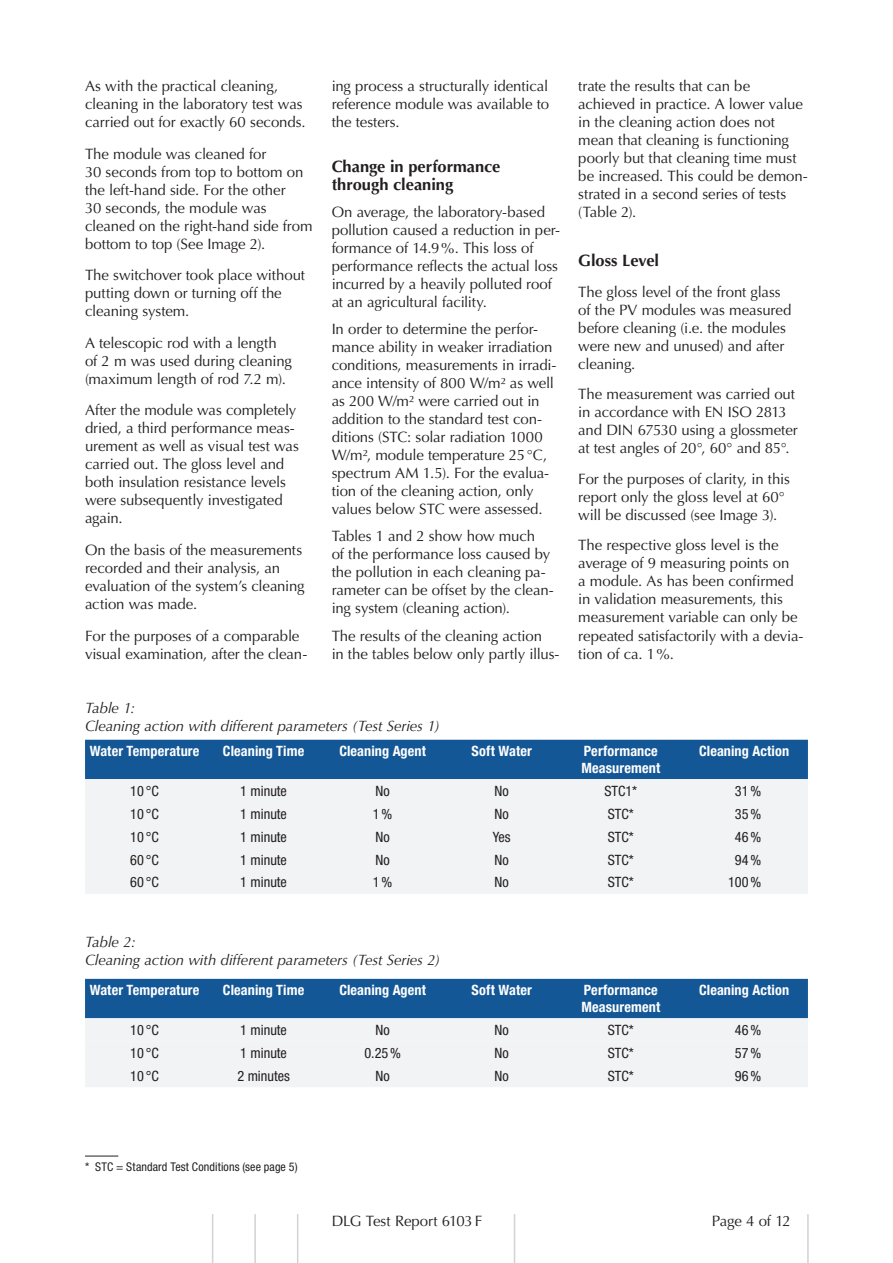
<style>
.page{position:relative;width:893px;height:1263px;background:#fff}
.page>*{position:absolute;margin:0;border:0;box-sizing:border-box;transform-origin:0 0}
.t1{font:700 16.5px/18px "Optima LT Std";letter-spacing:-.005em;color:#231f20}
.t2{font:15px/18px "Optima LT Std";letter-spacing:-.01em;color:#231f20}
.t3{font:italic 15px/18px "Optima LT Std";letter-spacing:-.005em;color:#231f20}
.t4{font:condensed 14.25px "Helvetica Neue LT Std";color:#231f20}
.t5{font:700 condensed 14.25px/16.5px "Helvetica Neue LT Std";letter-spacing:.01em;color:#fff}
.t6{font:condensed 12px "Helvetica Neue LT Std";letter-spacing:.01em;color:#231f20}
</style>
<div class="page">
<hr style="left:297px;top:1214px;width:1px;height:49px;background:#d1d2d4">
<hr style="left:254px;top:1214px;width:2px;height:49px;background:#d1d2d4">
<hr style="left:212px;top:1214px;width:1px;height:49px;background:#d1d2d4">
<hr style="left:514px;top:1214px;width:1px;height:49px;background:#d1d2d4">
<hr style="left:807px;top:1214px;width:2px;height:49px;background:#d1d2d4">
<div style="left:85px;top:740px;width:723px;height:39px;background:#145796"></div>
<div style="left:85px;top:779px;width:723px;height:115px;background:#f2f3f4"></div>
<div style="left:85px;top:802px;width:723px;height:69px;background:#f2f3f4"></div>
<div style="left:85px;top:979px;width:723px;height:39px;background:#145796"></div>
<div style="left:85px;top:1018px;width:723px;height:69px;background:#f2f3f4"></div>
<div style="left:85px;top:1041px;width:723px;height:23px;background:#f2f3f4"></div>
<hr style="left:85px;top:1156px;width:33px;height:1px;background:#231f20">
<p class="t2" style="left:332px;top:78px;width:219px;text-align:justify">ing process a structurally identical reference module was available to the testers.</p>
<p class="t1" style="left:332px;top:158px;width:170px">Change in performance through cleaning</p>
<p class="t2" style="left:332px;top:204px;width:230px">On average, the laboratory-based pollution caused a reduction in per&shy;formance of 14.9%. This loss of performance reflects the actual loss incurred by a heavily polluted roof at an agricultural facility.</p>
<p class="t2" style="left:332px;top:321px;width:226px">In order to determine the perfor&shy;mance ability in weaker irradiation conditions, measurements in irradi&shy;ance intensity of 800 W/m² as well as 200 W/m² were carried out in addition to the standard test con&shy;ditions (STC: solar radiation 1000<br>W/m², module temperature 25°C, spectrum AM 1.5). For the evalua&shy;tion of the cleaning action, only values below STC were assessed.</p>
<p class="t2" style="left:332px;top:528px;width:224px">Tables 1 and 2 show how much<br>of the performance loss caused by the pollution in each cleaning pa&shy;rameter can be offset by the clean&shy;ing system (cleaning action).</p>
<p class="t2" style="left:332px;top:627px;width:229px">The results of the cleaning action<br>in the tables below only partly illus-</p>
<p class="t3" style="left:85px;top:698px;width:356px">Table 1:<br>Cleaning action with different parameters (Test Series 1)</p>
<p class="t2" style="left:85px;top:78px;width:222px">As with the practical cleaning, cleaning in the laboratory test was carried out for exactly 60 seconds.</p>
<p class="t2" style="left:85px;top:145px;width:229px">The module was cleaned for<br>30 seconds from top to bottom on the left-hand side. For the other<br>30 seconds, the module was cleaned on the right-hand side from bottom to top (See Image 2).</p>
<p class="t2" style="left:85px;top:267px;width:222px">The switchover took place without putting down or turning off the cleaning system.</p>
<p class="t2" style="left:85px;top:334px;width:208px">A telescopic rod with a length of 2 m was used during cleaning (maximum length of rod 7.2 m).</p>
<p class="t2" style="left:85px;top:402px;width:215px">After the module was completely dried, a third performance meas&shy;urement as well as visual test was carried out. The gloss level and both insulation resistance levels were subsequently investigated again.</p>
<p class="t2" style="left:85px;top:541px;width:221px">On the basis of the measurements recorded and their analysis, an evaluation of the system’s cleaning action was made.</p>
<p class="t2" style="left:85px;top:627px;width:224px">For the purposes of a comparable visual examination, after the clean-</p>
<p class="t2" style="left:578px;top:78px;width:231px">trate the results that can be achieved in practice. A lower value in the cleaning action does not mean that cleaning is functioning poorly but that cleaning time must be increased. This could be demon&shy;strated in a second series of tests (Table 2).</p>
<p class="t1" style="left:578px;top:252px;width:82px">Gloss Level</p>
<p class="t2" style="left:578px;top:283px;width:215px">The gloss level of the front glass of the PV modules was measured before cleaning (i.e. the modules were new and unused) and after cleaning.</p>
<p class="t2" style="left:578px;top:385px;width:221px">The measurement was carried out in accordance with EN ISO 2813 and DIN 67530 using a glossmeter at test angles of 20°, 60° and 85°.</p>
<p class="t2" style="left:578px;top:470px;width:213px">For the purposes of clarity, in this report only the gloss level at 60° will be discussed (see Image 3).</p>
<p class="t2" style="left:578px;top:537px;width:227px">The respective gloss level is the average of 9 measuring points on<br>a module. As has been confirmed in validation measurements, this measurement variable can only be repeated satisfactorily with a devia&shy;tion of ca. 1%.</p>
<p class="t5" style="left:90px;top:743px;width:111px">Water Temperature</p>
<p class="t5" style="left:223px;top:743px;width:83px">Cleaning Time</p>
<p class="t5" style="left:339px;top:743px;width:88px">Cleaning Agent</p>
<p class="t5" style="left:472px;top:743px;width:62px">Soft Water</p>
<p class="t5" style="left:581px;top:743px;width:80px">Performance<br>Measurement</p>
<p class="t5" style="left:699px;top:743px;width:92px">Cleaning Action</p>
<p class="t4" style="left:130px;top:782px;width:30px">10 °C</p>
<p class="t4" style="left:240px;top:782px;width:48px">1 minute</p>
<p class="t4" style="left:376px;top:782px;width:16px">No</p>
<p class="t4" style="left:495px;top:782px;width:16px">No</p>
<p class="t4" style="left:604px;top:782px;width:34px">STC1*</p>
<p class="t4" style="left:735px;top:782px;width:28px">31%</p>
<p class="t4" style="left:130px;top:805px;width:30px">10 °C</p>
<p class="t4" style="left:240px;top:805px;width:48px">1 minute</p>
<p class="t4" style="left:373px;top:805px;width:21px">1%</p>
<p class="t4" style="left:495px;top:805px;width:16px">No</p>
<p class="t4" style="left:608px;top:805px;width:28px">STC*</p>
<p class="t4" style="left:735px;top:805px;width:28px">35%</p>
<p class="t4" style="left:130px;top:828px;width:30px">10 °C</p>
<p class="t4" style="left:240px;top:828px;width:48px">1 minute</p>
<p class="t4" style="left:376px;top:828px;width:16px">No</p>
<p class="t4" style="left:493px;top:828px;width:19px">Yes</p>
<p class="t4" style="left:608px;top:828px;width:28px">STC*</p>
<p class="t4" style="left:735px;top:828px;width:28px">46%</p>
<p class="t4" style="left:130px;top:851px;width:30px">60 °C</p>
<p class="t4" style="left:240px;top:851px;width:48px">1 minute</p>
<p class="t4" style="left:376px;top:851px;width:16px">No</p>
<p class="t4" style="left:495px;top:851px;width:16px">No</p>
<p class="t4" style="left:608px;top:851px;width:28px">STC*</p>
<p class="t4" style="left:735px;top:851px;width:28px">94%</p>
<p class="t4" style="left:130px;top:874px;width:30px">60 °C</p>
<p class="t4" style="left:240px;top:874px;width:48px">1 minute</p>
<p class="t4" style="left:373px;top:874px;width:21px">1%</p>
<p class="t4" style="left:495px;top:874px;width:16px">No</p>
<p class="t4" style="left:608px;top:874px;width:28px">STC*</p>
<p class="t4" style="left:728px;top:874px;width:35px">100%</p>
<p class="t3" style="left:85px;top:932px;width:357px">Table 2:<br>Cleaning action with different parameters (Test Series 2)</p>
<p class="t5" style="left:90px;top:982px;width:111px">Water Temperature</p>
<p class="t5" style="left:223px;top:982px;width:83px">Cleaning Time</p>
<p class="t5" style="left:339px;top:982px;width:88px">Cleaning Agent</p>
<p class="t5" style="left:472px;top:982px;width:62px">Soft Water</p>
<p class="t5" style="left:581px;top:982px;width:80px">Performance<br>Measurement</p>
<p class="t5" style="left:699px;top:982px;width:92px">Cleaning Action</p>
<p class="t4" style="left:130px;top:1021px;width:30px">10 °C</p>
<p class="t4" style="left:240px;top:1021px;width:48px">1 minute</p>
<p class="t4" style="left:376px;top:1021px;width:16px">No</p>
<p class="t4" style="left:495px;top:1021px;width:16px">No</p>
<p class="t4" style="left:608px;top:1021px;width:28px">STC*</p>
<p class="t4" style="left:735px;top:1021px;width:28px">46%</p>
<p class="t4" style="left:130px;top:1044px;width:30px">10 °C</p>
<p class="t4" style="left:240px;top:1044px;width:48px">1 minute</p>
<p class="t4" style="left:364px;top:1044px;width:38px">0.25%</p>
<p class="t4" style="left:495px;top:1044px;width:16px">No</p>
<p class="t4" style="left:608px;top:1044px;width:28px">STC*</p>
<p class="t4" style="left:735px;top:1044px;width:28px">57%</p>
<p class="t4" style="left:130px;top:1067px;width:30px">10 °C</p>
<p class="t4" style="left:237px;top:1067px;width:54px">2 minutes</p>
<p class="t4" style="left:376px;top:1067px;width:16px">No</p>
<p class="t4" style="left:495px;top:1067px;width:16px">No</p>
<p class="t4" style="left:608px;top:1067px;width:28px">STC*</p>
<p class="t4" style="left:735px;top:1067px;width:28px">96%</p>
<p class="t6" style="left:85px;top:1160px;width:214px">* STC = Standard Test Conditions (see page 5)</p>
<p class="t2" style="left:332px;top:1212px;width:152px">DLG Test Report 6103F</p>
<p class="t2" style="left:712px;top:1212px;width:81px">Page 4 of 12</p>
</div>
